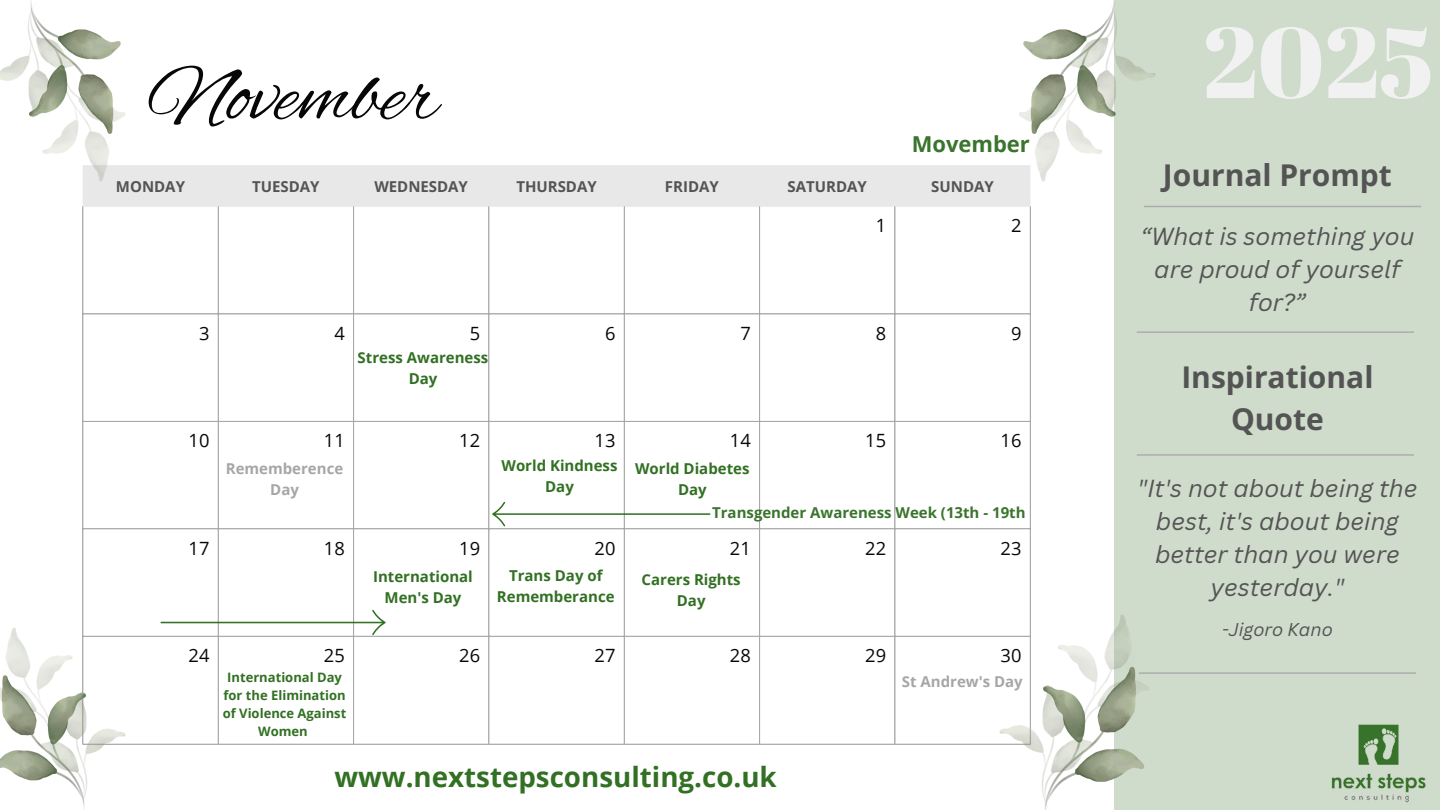
<style>
.page{position:relative;width:1440px;height:810px;background:#fff}
.page>*{position:absolute;margin:0;border:0;box-sizing:border-box;transform-origin:0 0}
.t1{font:100px "Abril Fatface";color:#f1f1f1}
.t2{font:85px "Alex Brush";color:#070709}
.t3{font:700 30px/42px "Open Sans";color:#545454;text-align:center}
.t4{font:700 27.7px "Open Sans";color:#327023}
.t5{font:italic 24px/33px "Canva Sans";color:#545454;text-align:center}
.t6{font:700 22px "Open Sans";color:#3a742d}
.t7{font:18.3px "Open Sans";color:#070709}
.t8{font:italic 18px "Canva Sans";color:#545454}
.t9{font:700 15px/21px "Open Sans";color:#327023;text-align:center}
.t10{font:700 15px "Open Sans";color:#545454}
.t11{font:700 15px "Open Sans";color:#3a742d}
.t12{font:700 15px/21px "Open Sans";color:#a6a6a6;text-align:center}
.t13{font:700 13px/18px "Open Sans";color:#327023;text-align:center}
</style>
<div class="page">
<div style="left:1115px;top:0;width:325px;height:810px;background:#cfdbcb"></div>
<img style="left:1331px;top:724px;width:95px;height:79px">
<div style="left:83px;top:165px;width:947px;height:42px;background:#e8e8e8"></div>
<hr style="left:82px;top:207px;width:1px;height:537px;background:#a6a6a6">
<hr style="left:218px;top:207px;width:1px;height:537px;background:#a6a6a6">
<hr style="left:353px;top:207px;width:1px;height:537px;background:#a6a6a6">
<hr style="left:489px;top:207px;width:1px;height:537px;background:#a6a6a6">
<hr style="left:624px;top:207px;width:1px;height:537px;background:#a6a6a6">
<hr style="left:759px;top:207px;width:1px;height:537px;background:#a6a6a6">
<hr style="left:895px;top:207px;width:1px;height:537px;background:#a6a6a6">
<hr style="left:1030px;top:207px;width:1px;height:537px;background:#a6a6a6">
<hr style="left:82px;top:314px;width:949px;height:1px;background:#a6a6a6">
<hr style="left:82px;top:421px;width:949px;height:1px;background:#a6a6a6">
<hr style="left:82px;top:528px;width:949px;height:1px;background:#a6a6a6">
<hr style="left:82px;top:636px;width:949px;height:1px;background:#a6a6a6">
<hr style="left:82px;top:744px;width:949px;height:1px;background:#a6a6a6">
<hr style="left:1137px;top:331px;width:277px;height:2px;background:#adadad">
<hr style="left:1144px;top:206px;width:277px;height:1px;background:#adadad">
<hr style="left:1137px;top:454px;width:277px;height:2px;background:#adadad">
<hr style="left:1139px;top:672px;width:277px;height:2px;background:#adadad">
<img style="left:999px;top:614px;width:150px;height:196px">
<img style="left:0;top:628px;width:126px;height:182px">
<img style="left:0;top:0;width:126px;height:182px">
<img style="left:1019px;top:0;width:136px;height:182px">
<svg style="left:161px;top:610px;width:224px;height:25px"></svg>
<svg style="left:492px;top:502px;width:218px;height:24px"></svg>
<p class="t2" style="left:149px;top:48px;width:291px">November</p>
<p class="t6" style="left:912px;top:128px;width:120px">Movember</p>
<p class="t10" style="left:116px;top:176px;width:71px">MONDAY</p>
<p class="t10" style="left:252px;top:176px;width:69px">TUESDAY</p>
<h1 class="t10" style="left:374px;top:176px;width:95px">WEDNESDAY</h1>
<h3 class="t10" style="left:516px;top:176px;width:82px">THURSDAY</h3>
<p class="t10" style="left:665px;top:176px;width:55px">FRIDAY</p>
<h5 class="t10" style="left:788px;top:176px;width:81px">SATURDAY</h5>
<p class="t10" style="left:931px;top:176px;width:64px">SUNDAY</p>
<h3 class="t7" style="left:876px;top:213px;width:12px">1</h3>
<p class="t7" style="left:1011px;top:213px;width:12px">2</p>
<h5 class="t7" style="left:199px;top:320px;width:12px">3</h5>
<h6 class="t7" style="left:334px;top:320px;width:12px">4</h6>
<p class="t7" style="left:470px;top:320px;width:12px">5</p>
<p class="t7" style="left:605px;top:320px;width:12px">6</p>
<h2 class="t7" style="left:740px;top:320px;width:12px">7</h2>
<h4 class="t7" style="left:876px;top:320px;width:12px">8</h4>
<p class="t7" style="left:1011px;top:320px;width:12px">9</p>
<p class="t9" style="left:358px;top:346px;width:132px">Stress Awareness<br>Day</p>
<p class="t7" style="left:189px;top:428px;width:22px">10</p>
<p class="t7" style="left:324px;top:428px;width:22px">11</p>
<p class="t7" style="left:459px;top:428px;width:22px">12</p>
<p class="t7" style="left:595px;top:428px;width:22px">13</p>
<p class="t7" style="left:730px;top:428px;width:22px">14</p>
<p class="t7" style="left:865px;top:428px;width:22px">15</p>
<p class="t7" style="left:1001px;top:428px;width:22px">16</p>
<p class="t12" style="left:226px;top:458px;width:119px">Rememberence<br>Day</p>
<p class="t9" style="left:502px;top:454px;width:118px">World Kindness<br>Day</p>
<p class="t9" style="left:635px;top:458px;width:116px">World Diabetes<br>Day</p>
<p class="t11" style="left:712px;top:502px;width:315px">Transgender Awareness Week (13th - 19th</p>
<p class="t7" style="left:189px;top:535px;width:22px">17</p>
<p class="t7" style="left:324px;top:535px;width:22px">18</p>
<p class="t7" style="left:459px;top:535px;width:22px">19</p>
<p class="t7" style="left:595px;top:535px;width:22px">20</p>
<p class="t7" style="left:730px;top:535px;width:22px">21</p>
<p class="t7" style="left:865px;top:535px;width:22px">22</p>
<p class="t7" style="left:1001px;top:535px;width:22px">23</p>
<p class="t9" style="left:373px;top:566px;width:101px">International<br>Men's Day</p>
<p class="t9" style="left:497px;top:565px;width:119px">Trans Day of<br>Rememberance</p>
<p class="t9" style="left:642px;top:569px;width:101px">Carers Rights</p>
<p class="t9" style="left:677px;top:590px;width:30px">Day</p>
<p class="t7" style="left:189px;top:643px;width:22px">24</p>
<p class="t7" style="left:324px;top:643px;width:22px">25</p>
<p class="t7" style="left:459px;top:643px;width:22px">26</p>
<p class="t7" style="left:595px;top:643px;width:22px">27</p>
<p class="t7" style="left:730px;top:643px;width:22px">28</p>
<p class="t7" style="left:865px;top:643px;width:22px">29</p>
<p class="t7" style="left:1001px;top:643px;width:22px">30</p>
<p class="t13" style="left:223px;top:668px;width:125px">International Day for the Elimination of Violence Against<br>Women</p>
<p class="t12" style="left:902px;top:671px;width:122px">St Andrew's Day</p>
<p class="t4" style="left:335px;top:757px;width:444px">www.nextstepsconsulting.co.uk</p>
<p class="t1" style="left:1203px;top:-8px;width:232px">2025</p>
<p class="t3" style="left:1163px;top:153px;width:230px">Journal Prompt</p>
<p class="t5" style="left:1140px;top:219px;width:276px">“What is something you are proud of yourself for?”</p>
<p class="t3" style="left:1181px;top:355px;width:194px">Inspirational<br>Quote</p>
<p class="t5" style="left:1137px;top:471px;width:282px">"It's not about being the best, it's about being better than you were yesterday."</p>
<p class="t8" style="left:1222px;top:617px;width:112px">-Jigoro Kano</p>
</div>
